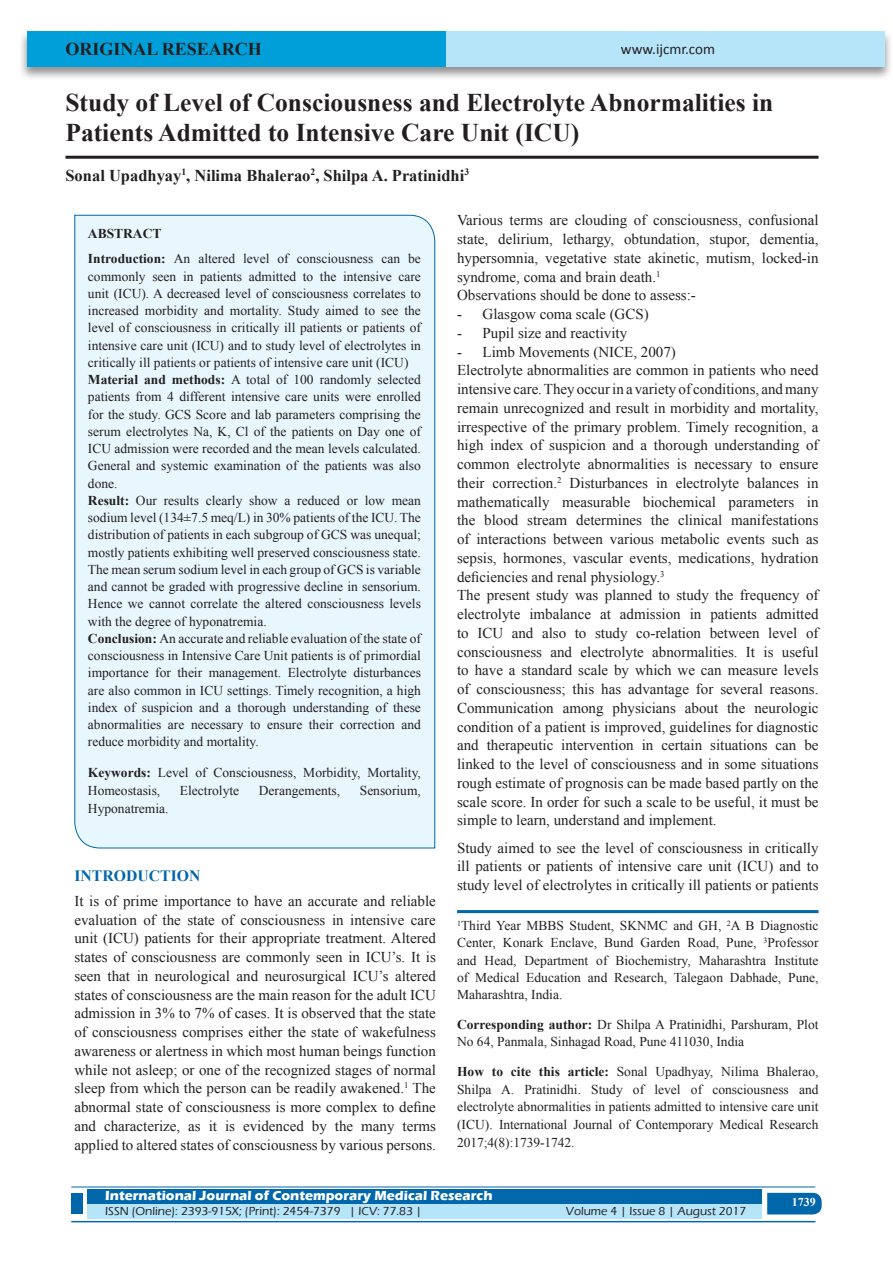
<style>
.page{position:relative;width:893px;height:1263px;background:#fff}
.page>*{position:absolute;margin:0;border:0;box-sizing:border-box;transform-origin:0 0}
.A_Title_New{font:700 25.5px/30px "Times New Roman";color:#231f20}
.AT_new{font:700 18px "Times New Roman";color:#231f20}
.AU-New{font:700 16.5px "Times New Roman";color:#231f20}
.t1{font:700 15.75px "Times New Roman";color:#0067aa}
.TX_New{font:15px/18.8px "Times New Roman";color:#231f20;text-align:justify}
.t2{font:15px "Calibri";color:#231f20}
.HTC_new{font:13.5px/17.2px "Times New Roman";color:#231f20}
.Affi_New{font:13.5px/17.2px "Times New Roman";color:#231f20;text-align:justify}
.Corresponding{font:13.5px/17.2px "Times New Roman";color:#231f20}
.t3{font:700 13.5px "Eras ITC";color:#fff}
.t4{font:500 12px "Eras ITC";color:#231f20}
.t5{font:700 12px "Times New Roman";color:#fff}
.s1{font-weight:700}
</style>
<div class="page">
<div style="left:19px;top:29px;width:874px;height:52px;background:#231f20;opacity:.5"></div>
<div style="left:27px;top:31px;width:858px;height:35px;background:#b6e4f9"></div>
<div style="left:27px;top:31px;width:419px;height:35px;background:#009fda"></div>
<div style="left:87px;top:1189px;width:674px;height:15px;background:#0067aa"></div>
<div style="left:87px;top:1204px;width:674px;height:15px;background:#b6e4f9"></div>
<svg style="left:767px;top:1193px;width:55px;height:21px"></svg>
<hr style="left:71px;top:1186px;width:744px;height:1px;background:#0067aa">
<hr style="left:71px;top:1221px;width:744px;height:1px;background:#0067aa">
<div style="left:71px;top:1193px;width:12px;height:21px;background:#0067aa"></div>
<hr style="left:65px;top:156px;width:754px;height:3px;background:#231f20">
<div style="left:74px;top:214px;width:361px;height:635px;background:#e8f6fd"></div>
<hr style="left:457px;top:910px;width:362px;height:3px;background:#0067aa">
<p class="AT_new" style="left:65px;top:36px;width:198px">ORIGINAL RESEARCH</p>
<p class="t2" style="left:621px;top:40px;width:96px">www.ijcmr.com</p>
<p class="A_Title_New" style="left:65px;top:87px;width:709px">Study of Level of Consciousness and Electrolyte Abnormalities in<br>Patients Admitted to Intensive Care Unit (ICU)</p>
<p class="AU-New" style="left:65px;top:164px;width:405px">Sonal Upadhyay<sup>1</sup>, Nilima Bhalerao<sup>2</sup>, Shilpa A. Pratinidhi<sup>3</sup></p>
<p class="HTC_new" style="left:88px;top:220px;width:335px;line-height:25.8px"><span class="s1">ABSTRACT<br>Introduction:</span> An altered level of consciousness can be</p>
<p class="HTC_new" style="left:88px;top:267px;width:335px">commonly seen in patients admitted to the intensive care unit (ICU). A decreased level of consciousness correlates to increased morbidity and mortality. Study aimed to see the level of consciousness in critically ill patients or patients of intensive care unit (ICU) and to study level of electrolytes in critically ill patients or patients of intensive care unit (ICU)<br><span class="s1">Material and methods:</span> A total of 100 randomly selected patients from 4 different intensive care units were enrolled for the study. GCS Score and lab parameters comprising the serum electrolytes Na, K, Cl of the patients on Day one of ICU admission were recorded and the mean levels calculated.<br>General and systemic examination of the patients was also done.<br><span class="s1">Result:</span> Our results clearly show a reduced or low mean sodium level (134±7.5 meq/L) in 30% patients of the ICU. The distribution of patients in each subgroup of GCS was unequal; mostly patients exhibiting well preserved consciousness state.<br>The mean serum sodium level in each group of GCS is variable and cannot be graded with progressive decline in sensorium.<br>Hence we cannot correlate the altered consciousness levels with the degree of hyponatremia.<br><span class="s1">Conclusion:</span> An accurate and reliable evaluation of the state of consciousness in Intensive Care Unit patients is of primordial importance for their management. Electrolyte disturbances are also common in ICU settings. Timely recognition, a high index of suspicion and a thorough understanding of these abnormalities are necessary to ensure their correction and reduce morbidity and mortality.</p>
<p class="HTC_new" style="left:88px;top:763px;width:335px;line-height:18px"><span class="s1">Keywords:</span> Level of Consciousness, Morbidity, Mortality,<br>Homeostasis,</p>
<p class="HTC_new" style="left:180px;top:782px;width:61px">Electrolyte</p>
<p class="HTC_new" style="left:259px;top:782px;width:83px">Derangements,</p>
<p class="HTC_new" style="left:360px;top:782px;width:63px">Sensorium,</p>
<p class="HTC_new" style="left:88px;top:800px;width:82px">Hyponatremia.</p>
<h1 class="t1" style="left:74px;top:864px;width:127px">INTRODUCTION</h1>
<p class="TX_New" style="left:74px;top:891px;width:363px">It is of prime importance to have an accurate and reliable evaluation of the state of consciousness in intensive care unit (ICU) patients for their appropriate treatment. Altered states of consciousness are commonly seen in ICU’s. It is seen that in neurological and neurosurgical ICU’s altered states of consciousness are the main reason for the adult ICU admission in 3% to 7% of cases. It is observed that the state of consciousness comprises either the state of wakefulness awareness or alertness in which most human beings function while not asleep; or one of the recognized stages of normal sleep from which the person can be readily awakened.<sup>1</sup> The abnormal state of consciousness is more complex to define and characterize, as it is evidenced by the many terms applied to altered states of consciousness by various persons.</p>
<p class="TX_New" style="left:457px;top:211px;width:363px">Various terms are clouding of consciousness, confusional state, delirium, lethargy, obtundation, stupor, dementia, hypersomnia, vegetative state akinetic, mutism, locked-in syndrome, coma and brain death.<sup>1</sup></p>
<p class="TX_New" style="left:457px;top:286px;width:240px">Observations should be done to assess:-</p>
<p class="TX_New" style="left:457px;top:304px;width:193px">- Glasgow coma scale (GCS)</p>
<p class="TX_New" style="left:457px;top:323px;width:172px">- Pupil size and reactivity</p>
<p class="TX_New" style="left:457px;top:342px;width:220px">- Limb Movements (NICE, 2007)</p>
<p class="TX_New" style="left:457px;top:361px;width:363px">Electrolyte abnormalities are common in patients who need intensive care. They occur in a variety of conditions, and many remain unrecognized and result in morbidity and mortality, irrespective of the primary problem. Timely recognition, a high index of suspicion and a thorough understanding of common electrolyte abnormalities is necessary to ensure their correction.<sup>2</sup> Disturbances in electrolyte balances in mathematically measurable biochemical parameters in the blood stream determines the clinical manifestations of interactions between various metabolic events such as sepsis, hormones, vascular events, medications, hydration deficiencies and renal physiology.<sup>3</sup></p>
<p class="TX_New" style="left:457px;top:586px;width:363px">The present study was planned to study the frequency of electrolyte imbalance at admission in patients admitted to ICU and also to study co-relation between level of consciousness and electrolyte abnormalities. It is useful to have a standard scale by which we can measure levels of consciousness; this has advantage for several reasons.<br>Communication among physicians about the neurologic condition of a patient is improved, guidelines for diagnostic and therapeutic intervention in certain situations can be linked to the level of consciousness and in some situations rough estimate of prognosis can be made based partly on the scale score. In order for such a scale to be useful, it must be simple to learn, understand and implement.</p>
<p class="TX_New" style="left:457px;top:838px;width:363px">Study aimed to see the level of consciousness in critically ill patients or patients of intensive care unit (ICU) and to study level of electrolytes in critically ill patients or patients</p>
<p class="Affi_New" style="left:457px;top:917px;width:363px"><sup>1</sup>Third Year MBBS Student, SKNMC and GH, <sup>2</sup>A B Diagnostic Center, Konark Enclave, Bund Garden Road, Pune, <sup>3</sup>Professor and Head, Department of Biochemistry, Maharashtra Institute of Medical Education and Research, Talegaon Dabhade, Pune, Maharashtra, India.</p>
<p class="Corresponding" style="left:457px;top:1016px;width:363px"><span class="s1">Corresponding author:</span> Dr Shilpa A Pratinidhi, Parshuram, Plot<br>No 64, Panmala, Sinhagad Road, Pune 411030, India</p>
<p class="HTC_new" style="left:457px;top:1063px;width:363px;line-height:17.7px;text-align:justify"><span class="s1">How to cite this article:</span> Sonal Upadhyay, Nilima Bhalerao, Shilpa A. Pratinidhi. Study of level of consciousness and electrolyte abnormalities in patients admitted to intensive care unit (ICU). International Journal of Contemporary Medical Research 2017;4(8):1739-1742.</p>
<p class="t3" style="left:105px;top:1188px;width:389px">International Journal of Contemporary Medical Research</p>
<p class="t4" style="left:105px;top:1204px;width:318px">ISSN (Online): 2393-915X; (Print): 2454-7379 | ICV: 77.83 |</p>
<p class="t4" style="left:566px;top:1204px;width:182px">Volume 4 | Issue 8 | August 2017</p>
<h4 class="t5" style="left:792px;top:1194px;width:25px">1739</h4>
</div>
